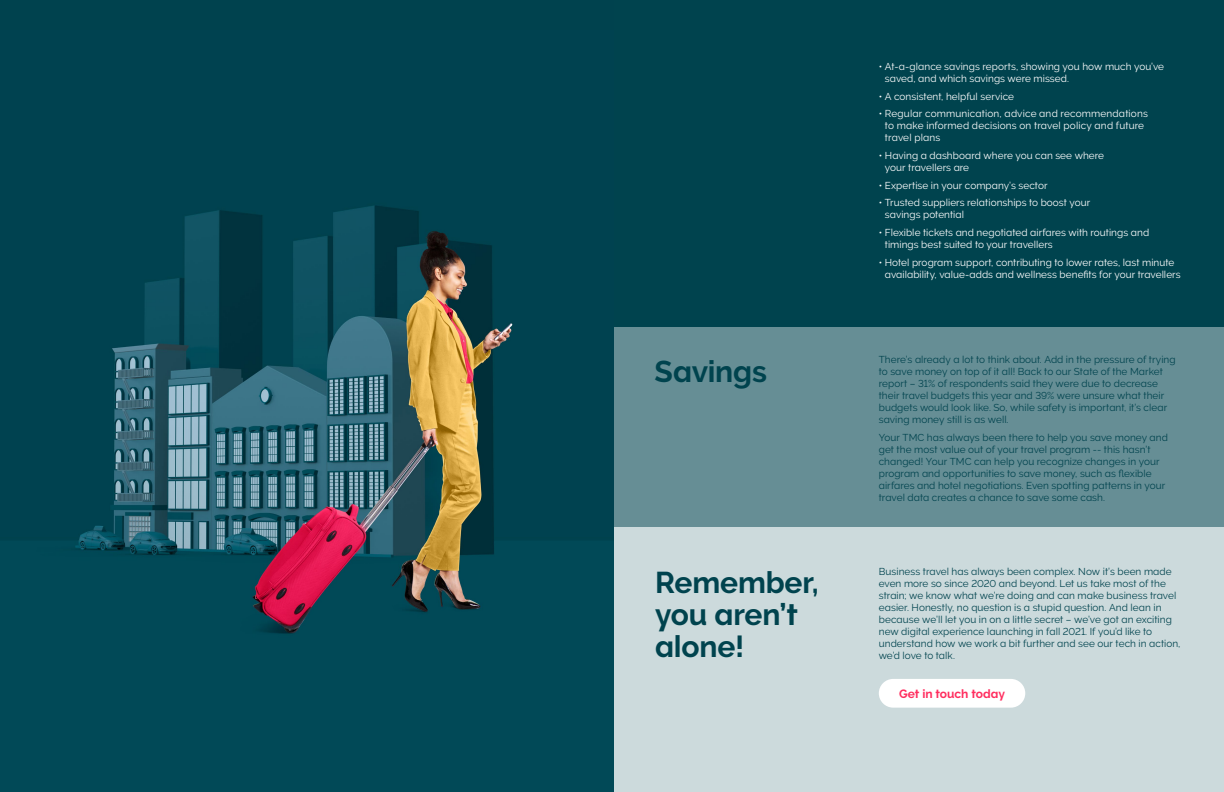
<style>
.page{position:relative;width:1224px;height:792px;background:#fff}
.page>*{position:absolute;margin:0;border:0;box-sizing:border-box;transform-origin:0 0}
.t1{font:700 30px/32px "Raleway";letter-spacing:-.005em;color:#00434e}
.t2{font:700 12px "Raleway";letter-spacing:-.005em;color:#ff2e5f}
.t3{font:10px/12px "Raleway";letter-spacing:.005em;color:#00434e}
.t4{font:10px/12px "Raleway";letter-spacing:.005em;color:#fff}
</style>
<div class="page">
<div style="left:612px;top:0;width:612px;height:327px;background:#00434e"></div>
<div style="left:612px;top:327px;width:612px;height:201px;background:#668e95"></div>
<div style="left:612px;top:528px;width:612px;height:264px;background:#ccdadc"></div>
<div style="left:0;top:0;width:613px;height:733px;background:#00424e"></div>
<img style="left:75px;top:206px;width:438px;height:428px">
<div style="left:0;top:704px;width:613px;height:88px;background:#014957"></div>
<div style="left:879px;top:679px;width:146px;height:29px;background:#fff;border-radius:14px"></div>
<h1 class="t1" style="left:655px;top:356px;width:114px">Savings</h1>
<h1 class="t1" style="left:655px;top:567px;width:165px">Remember, you aren’t alone!</h1>
<p class="t4" style="left:885px;top:60px;width:281px;text-indent:-6px">• At-a-glance savings reports, showing you how much you’ve saved, and which savings were missed.</p>
<p class="t4" style="left:879px;top:90px;width:137px">• A consistent, helpful service</p>
<p class="t4" style="left:885px;top:108px;width:264px;text-indent:-6px">• Regular communication, advice and recommendations to make informed decisions on travel policy and future travel plans</p>
<p class="t4" style="left:885px;top:149px;width:221px;text-indent:-6px">• Having a dashboard where you can see where your travellers are</p>
<p class="t4" style="left:879px;top:179px;width:170px">• Expertise in your company’s sector</p>
<p class="t4" style="left:885px;top:197px;width:207px;text-indent:-6px">• Trusted suppliers relationships to boost your savings potential</p>
<p class="t4" style="left:885px;top:226px;width:266px;text-indent:-6px">• Flexible tickets and negotiated airfares with routings and timings best suited to your travellers</p>
<p class="t4" style="left:885px;top:256px;width:297px;text-indent:-6px">• Hotel program support, contributing to lower rates, last minute availability, value-adds and wellness benefits for your travellers</p>
<p class="t3" style="left:879px;top:354px;width:298px">There’s already a lot to think about. Add in the pressure of trying to save money on top of it all! Back to our State of the Market report – 31% of respondents said they were due to decrease their travel budgets this year and 39% were unsure what their budgets would look like. So, while safety is important, it’s clear saving money still is as well.</p>
<p class="t3" style="left:879px;top:432px;width:291px">Your TMC has always been there to help you save money and get the most value out of your travel program -- this hasn’t changed! Your TMC can help you recognize changes in your program and opportunities to save money, such as flexible airfares and hotel negotiations. Even spotting patterns in your travel data creates a chance to save some cash.</p>
<p class="t3" style="left:879px;top:565px;width:303px">Business travel has always been complex. Now it’s been made even more so since 2020 and beyond. Let us take most of the strain; we know what we’re doing and can make business travel easier. Honestly, no question is a stupid question. And lean in because we’ll let you in on a little secret – we’ve got an exciting new digital experience launching in fall 2021. If you’d like to understand how we work a bit further and see our tech in action, we’d love to talk.</p>
<p class="t2" style="left:899px;top:686px;width:107px">Get in touch today</p>
</div>
